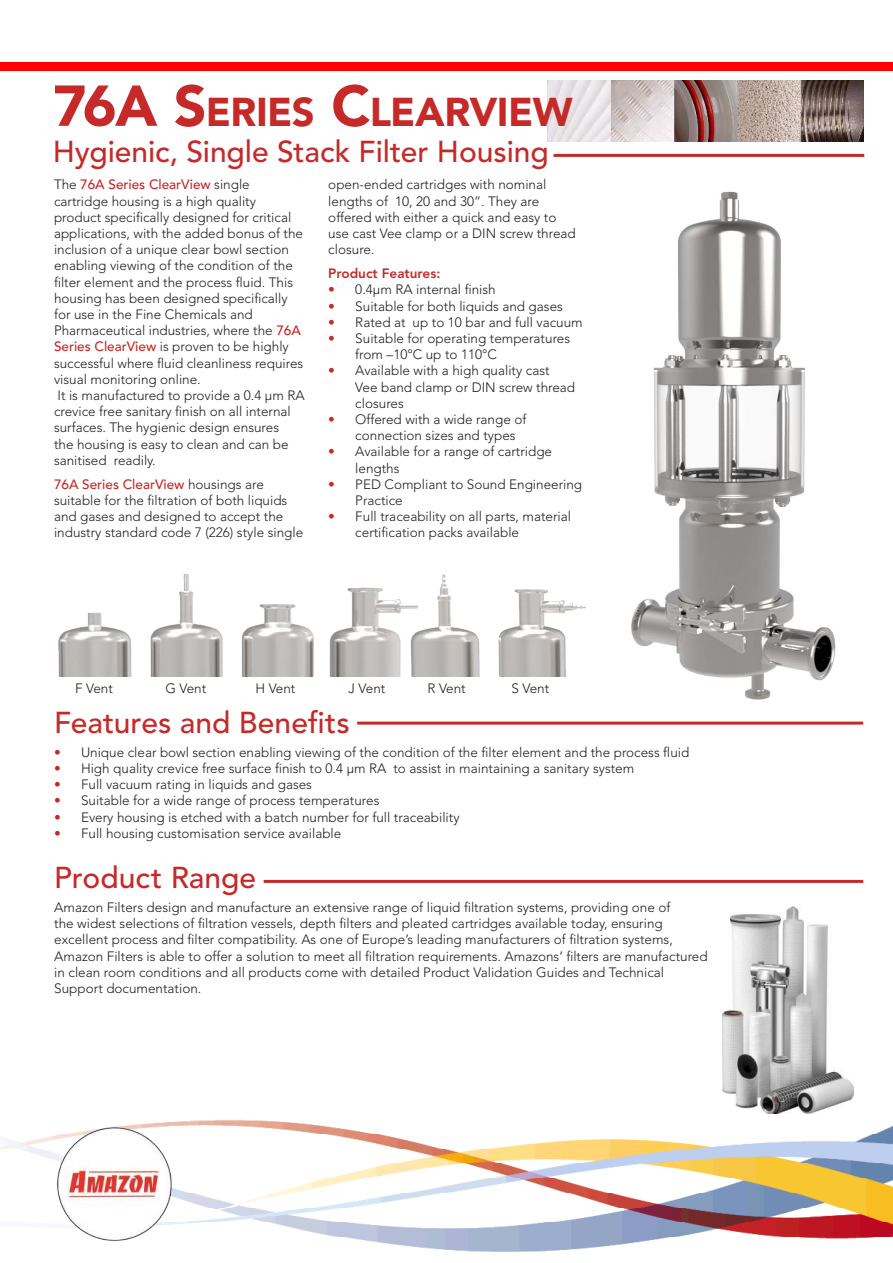
<style>
.page{position:relative;width:893px;height:1263px;background:#fff}
.page>*{position:absolute;margin:0;border:0;box-sizing:border-box;transform-origin:0 0}
.t1{font:900 39.9px "Avenir LT Std";letter-spacing:-.015em;color:#c52a29}
.t2{font:500 30px "Avenir LT Std";color:#c52a29}
.t3{font:300 13.5px/16.2px "Avenir LT Std";color:#221f1f}
.t4{font:800 13.5px "Avenir LT Std";color:#c52a29}
.s1{font-size:57px}
.s2{font-weight:500;color:#c52a29}
.s3{color:#c52a29}
</style>
<div class="page">
<img style="left:0;top:1113px;width:893px;height:139px">
<img style="left:44px;top:1113px;width:143px;height:139px">
<img style="left:723px;top:907px;width:131px;height:206px">
<div style="left:0;top:63px;width:893px;height:8px;background:#f00"></div>
<img style="left:548px;top:81px;width:316px;height:60px">
<hr style="left:357px;top:722px;width:506px;height:3px;background:#c52a29">
<hr style="left:264px;top:880px;width:599px;height:3px;background:#c52a29">
<img style="left:631px;top:191px;width:205px;height:509px">
<hr style="left:554px;top:154px;width:310px;height:3px;background:#c52a29">
<img style="left:58px;top:573px;width:528px;height:103px">
<h1 class="t1" style="left:53px;top:89px;width:521px"><span class="s1">76A S</span>ERIES <span class="s1">C</span>LEARVIEW</h1>
<h2 class="t2" style="left:53px;top:139px;width:498px">Hygienic, Single Stack Filter Housing</h2>
<p class="t3" style="left:54px;top:178px;width:252px">The <span class="s2">76A Series ClearView</span> single cartridge housing is a high quality product specifically designed for critical applications, with the added bonus of the inclusion of a unique clear bowl section enabling viewing of the condition of the filter element and the process fluid. This housing has been designed specifically for use in the Fine Chemicals and Pharmaceutical industries, where the <span class="s2">76A Series ClearView</span> is proven to be highly successful where fluid cleanliness requires visual monitoring online.<br>It is manufactured to provide a 0.4 µm RA crevice free sanitary finish on all internal surfaces. The hygienic design ensures<br>the housing is easy to clean and can be sanitised readily.</p>
<p class="t3" style="left:54px;top:477px;width:251px"><span class="s2">76A Series ClearView</span> housings are suitable for the filtration of both liquids and gases and designed to accept the industry standard code 7 (226) style single</p>
<p class="t3" style="left:328px;top:178px;width:249px">open-ended cartridges with nominal lengths of 10, 20 and 30”. They are offered with either a quick and easy to use cast Vee clamp or a DIN screw thread closure.</p>
<p class="t4" style="left:328px;top:268px;width:113px">Product Features:</p>
<p class="t3" style="left:328px;top:283px;width:169px"><span class="s3">•</span> 0.4µm RA internal finish</p>
<p class="t3" style="left:328px;top:299px;width:236px"><span class="s3">•</span> Suitable for both liquids and gases</p>
<p class="t3" style="left:328px;top:315px;width:256px"><span class="s3">•</span> Rated at up to 10 bar and full vacuum</p>
<p class="t3" style="left:355px;top:331px;width:216px;text-indent:-27px"><span class="s3">•</span> Suitable for operating temperatures from –10°C up to 110°C</p>
<p class="t3" style="left:355px;top:364px;width:221px;text-indent:-27px"><span class="s3">•</span> Available with a high quality cast<br>Vee band clamp or DIN screw thread closures</p>
<p class="t3" style="left:355px;top:412px;width:173px;text-indent:-27px"><span class="s3">•</span> Offered with a wide range of connection sizes and types</p>
<p class="t3" style="left:355px;top:445px;width:198px;text-indent:-27px"><span class="s3">•</span> Available for a range of cartridge lengths</p>
<p class="t3" style="left:355px;top:477px;width:228px;text-indent:-27px"><span class="s3">•</span> PED Compliant to Sound Engineering<br>Practice</p>
<p class="t3" style="left:355px;top:510px;width:217px;text-indent:-27px"><span class="s3">•</span> Full traceability on all parts, material certification packs available</p>
<p class="t3" style="left:75px;top:681px;width:39px">F Vent</p>
<p class="t3" style="left:166px;top:681px;width:42px">G Vent</p>
<p class="t3" style="left:255px;top:681px;width:42px">H Vent</p>
<p class="t3" style="left:349px;top:681px;width:38px">J Vent</p>
<p class="t3" style="left:427px;top:681px;width:40px">R Vent</p>
<p class="t3" style="left:511px;top:681px;width:39px">S Vent</p>
<h2 class="t2" style="left:54px;top:710px;width:297px">Features and Benefits</h2>
<p class="t3" style="left:54px;top:745px;width:637px"><span class="s3">•</span> Unique clear bowl section enabling viewing of the condition of the filter element and the process fluid</p>
<p class="t3" style="left:54px;top:761px;width:582px"><span class="s3">•</span> High quality crevice free surface finish to 0.4 µm RA to assist in maintaining a sanitary system</p>
<p class="t3" style="left:54px;top:777px;width:260px"><span class="s3">•</span> Full vacuum rating in liquids and gases</p>
<p class="t3" style="left:54px;top:794px;width:327px"><span class="s3">•</span> Suitable for a wide range of process temperatures</p>
<p class="t3" style="left:54px;top:810px;width:407px"><span class="s3">•</span> Every housing is etched with a batch number for full traceability</p>
<p class="t3" style="left:54px;top:826px;width:289px"><span class="s3">•</span> Full housing customisation service available</p>
<h2 class="t2" style="left:54px;top:865px;width:203px">Product Range</h2>
<p class="t3" style="left:54px;top:900px;width:655px">Amazon Filters design and manufacture an extensive range of liquid filtration systems, providing one of<br>the widest selections of filtration vessels, depth filters and pleated cartridges available today, ensuring excellent process and filter compatibility. As one of Europe’s leading manufacturers of filtration systems, Amazon Filters is able to offer a solution to meet all filtration requirements. Amazons’ filters are manufactured in clean room conditions and all products come with detailed Product Validation Guides and Technical Support documentation.</p>
</div>
